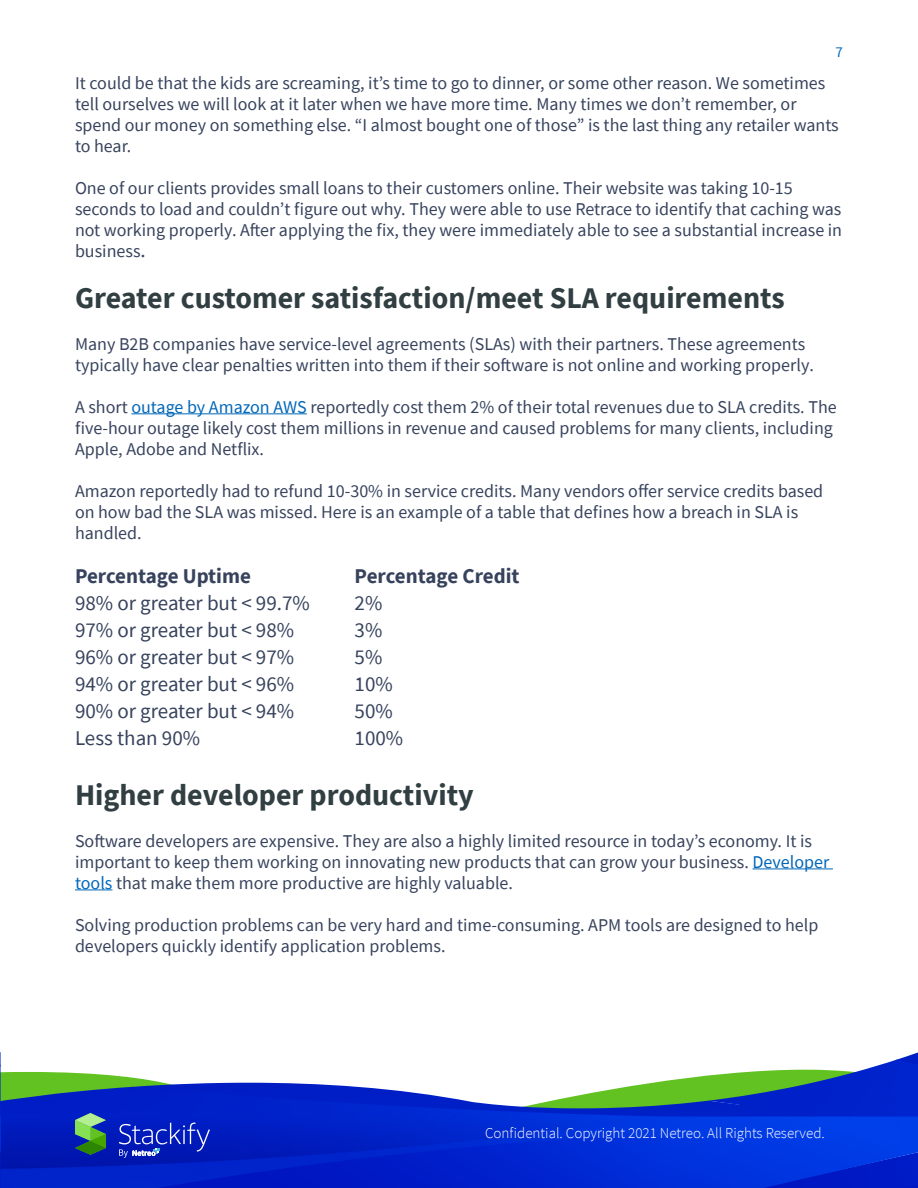
<style>
.page{position:relative;width:918px;height:1188px;background:#fff}
.page>*{position:absolute;margin:0;border:0;box-sizing:border-box;transform-origin:0 0}
.t1{font:700 30px "Source Sans Pro";color:#313e42}
.t2{font:21px/27px "Source Sans Pro";color:#37435d}
.t3{font:700 21px "Source Sans Pro";color:#37435d}
.t4{font:18px/21px "Source Sans Pro";color:#37435d}
.t5{font:300 15px "Source Sans Pro";color:#fff}
.t6{font:15px "Source Sans Pro";color:#0067b9}
.s1{font-size:21px}
.s2{color:#0067b9}
</style>
<div class="page">
<svg style="left:1px;top:1072px;width:163px;height:15px"></svg>
<img style="left:896px;top:1052px;width:22px;height:8px">
<img style="left:663px;top:1060px;width:255px;height:57px">
<img style="left:132px;top:1083px;width:609px;height:34px">
<img style="left:1px;top:1117px;width:917px;height:71px">
<img style="left:156px;top:1137px;width:762px;height:51px">
<img style="left:0;top:1087px;width:663px;height:82px">
<img style="left:0;top:1060px;width:1px;height:60px">
<img style="left:0;top:1137px;width:1px;height:51px">
<svg style="left:75px;top:1113px;width:31px;height:42px"></svg>
<svg style="left:119px;top:1122px;width:91px;height:36px;background:#263cc3"></svg>
<hr style="left:131px;top:413px;width:176px;height:1px;background:#0067b9">
<hr style="left:753px;top:868px;width:80px;height:1px;background:#0067b9">
<hr style="left:75px;top:889px;width:37px;height:1px;background:#0067b9">
<p class="t6" style="left:836px;top:42px;width:9px">7</p>
<p class="t4" style="left:75px;top:72px;width:765px">It could be that the kids are screaming, it’s time to go to dinner, or some other reason. We sometimes tell ourselves we will look at it later when we have more time. Many times we don’t remember, or spend our money on something else. “I almost bought one of those” is the last thing any retailer wants to hear.</p>
<p class="t4" style="left:75px;top:177px;width:769px">One of our clients provides small loans to their customers online. Their website was taking 10-15 seconds to load and couldn’t figure out why. They were able to use Retrace to identify that caching was not working properly. After applying the fix, they were immediately able to see a substantial increase in business<span class="s1">.</span></p>
<h1 class="t1" style="left:75px;top:277px;width:711px">Greater customer satisfaction/meet SLA requirements</h1>
<p class="t4" style="left:75px;top:333px;width:740px">Many B2B companies have service-level agreements (SLAs) with their partners. These agreements typically have clear penalties written into them if their software is not online and working properly.</p>
<p class="t4" style="left:75px;top:396px;width:763px">A short <span class="s2">outage by Amazon AWS</span> reportedly cost them 2% of their total revenues due to SLA credits. The five-hour outage likely cost them millions in revenue and caused problems for many clients, including<br>Apple, Adobe and Netflix.</p>
<p class="t4" style="left:75px;top:480px;width:750px">Amazon reportedly had to refund 10-30% in service credits. Many vendors offer service credits based on how bad the SLA was missed. Here is an example of a table that defines how a breach in SLA is handled.</p>
<p class="t3" style="left:75px;top:561px;width:177px">Percentage Uptime</p>
<p class="t2" style="left:75px;top:589px;width:236px">98% or greater but &lt; 99.7%<br>97% or greater but &lt; 98%<br>96% or greater but &lt; 97%<br>94% or greater but &lt; 96%<br>90% or greater but &lt; 94%<br>Less than 90%</p>
<p class="t3" style="left:355px;top:561px;width:166px">Percentage Credit</p>
<p class="t2" style="left:355px;top:589px;width:50px">2%<br>3%<br>5%<br>10%<br>50%<br>100%</p>
<h1 class="t1" style="left:75px;top:774px;width:400px">Higher developer productivity</h1>
<p class="t4" style="left:75px;top:830px;width:756px">Software developers are expensive. They are also a highly limited resource in today’s economy. It is important to keep them working on innovating new products that can grow your business. <span class="s2">Developer tools</span> that make them more productive are highly valuable.</p>
<p class="t4" style="left:75px;top:914px;width:745px">Solving production problems can be very hard and time-consuming. APM tools are designed to help developers quickly identify application problems.</p>
<p class="t5" style="left:485px;top:1123px;width:341px">Confidential. Copyright 2021 Netreo. All Rights Reserved.</p>
</div>
